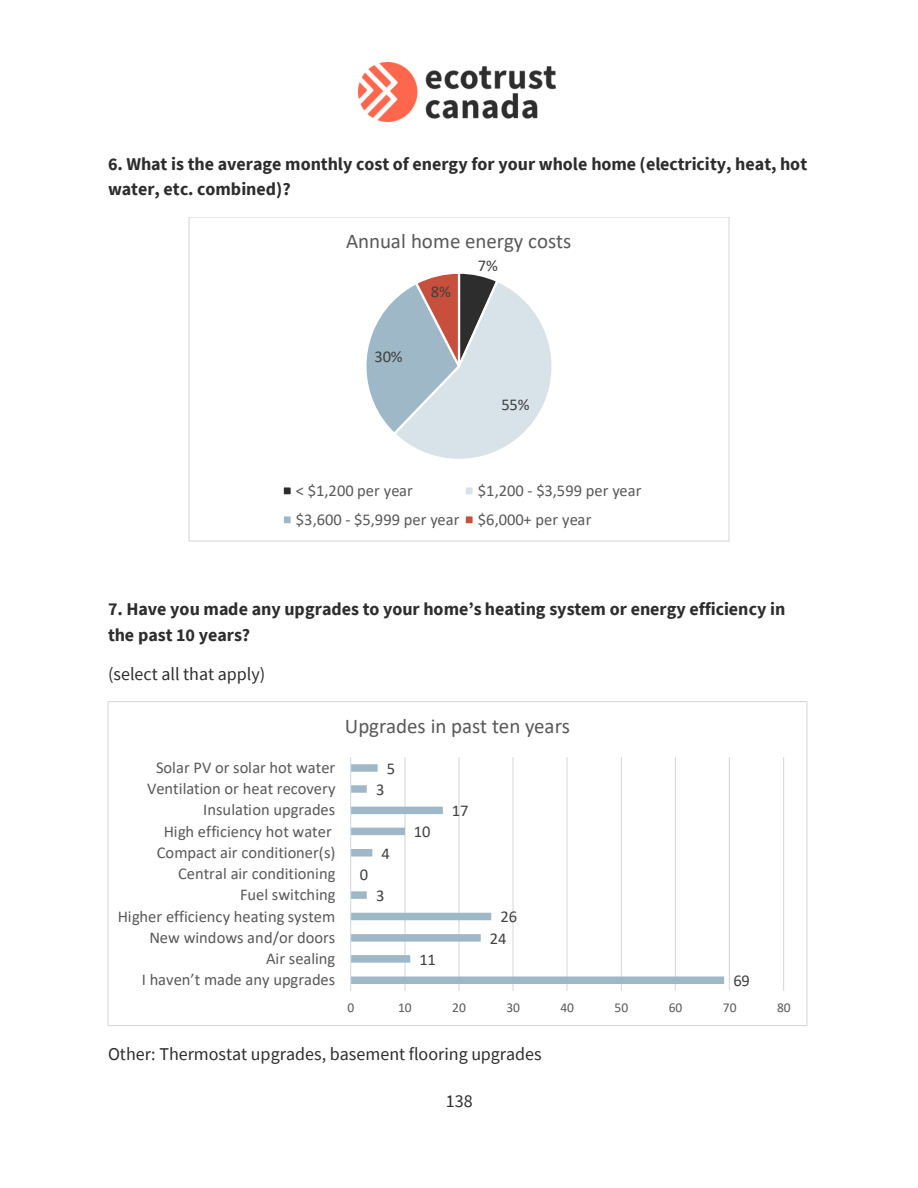
<style>
.page{position:relative;width:918px;height:1188px;background:#fff}
.page>*{position:absolute;margin:0;border:0;box-sizing:border-box;transform-origin:0 0}
.t1{font:21px "Calibri";letter-spacing:-.005em;color:#595959}
.t2{font:700 18px/26px "Source Sans Pro";color:#2d2d2d}
.t3{font:18px "Source Sans Pro";color:#2d2d2d}
.t4{font:16.5px/29px "Calibri";color:#595959}
.t5{font:16.5px "Calibri";letter-spacing:-.005em;color:#404040}
.t6{font:13.5px "Calibri";letter-spacing:-.005em;color:#595959}
</style>
<div class="page">
<img style="left:359px;top:63px;width:197px;height:59px">
<svg style="left:366px;top:273px;width:186px;height:186px"></svg>
<div style="left:283px;top:486px;width:9px;height:9px;background:#2d2d2d"></div>
<div style="left:282px;top:485px;width:11px;height:12px;border:2px solid #fff"></div>
<div style="left:465px;top:486px;width:9px;height:9px;background:#d7e3e8"></div>
<div style="left:464px;top:485px;width:11px;height:12px;border:2px solid #fff"></div>
<div style="left:283px;top:515px;width:9px;height:9px;background:#9fb8c8"></div>
<div style="left:282px;top:514px;width:11px;height:11px;border:2px solid #fff"></div>
<div style="left:465px;top:515px;width:9px;height:9px;background:#c84f3b"></div>
<div style="left:464px;top:514px;width:11px;height:11px;border:2px solid #fff"></div>
<hr style="left:404px;top:757px;width:2px;height:234px;background:#d9d9d9">
<hr style="left:458px;top:757px;width:2px;height:234px;background:#d9d9d9">
<hr style="left:512px;top:757px;width:2px;height:234px;background:#d9d9d9">
<hr style="left:566px;top:757px;width:2px;height:234px;background:#d9d9d9">
<hr style="left:621px;top:757px;width:1px;height:234px;background:#d9d9d9">
<hr style="left:675px;top:757px;width:1px;height:234px;background:#d9d9d9">
<hr style="left:729px;top:757px;width:1px;height:234px;background:#d9d9d9">
<hr style="left:783px;top:757px;width:1px;height:234px;background:#d9d9d9">
<svg style="left:351px;top:764px;width:373px;height:220px"></svg>
<hr style="left:350px;top:757px;width:1px;height:234px;background:#d9d9d9">
<p class="t2" style="left:108px;top:150px;width:701px">6. What is the average monthly cost of energy for your whole home (electricity, heat, hot water, etc. combined)?</p>
<p class="t1" style="left:346px;top:232px;width:227px">Annual home energy costs</p>
<p class="t5" style="left:374px;top:349px;width:30px">30%</p>
<p class="t5" style="left:431px;top:284px;width:22px">8%</p>
<p class="t5" style="left:478px;top:258px;width:22px">7%</p>
<p class="t5" style="left:501px;top:398px;width:30px">55%</p>
<p class="t4" style="left:296px;top:477px;width:119px">&lt; $1,200 per year</p>
<p class="t4" style="left:296px;top:477px;width:347px;text-indent:182px">$1,200 - $3,599 per year $3,600 - $5,999 per year $6,000+ per year</p>
<p class="t2" style="left:108px;top:595px;width:679px">7. Have you made any upgrades to your home’s heating system or energy efficiency in the past 10 years?</p>
<p class="t3" style="left:108px;top:662px;width:159px">(select all that apply)</p>
<p class="t1" style="left:345px;top:717px;width:227px">Upgrades in past ten years</p>
<p class="t4" style="left:156px;top:754px;width:181px">Solar PV or solar hot water</p>
<p class="t5" style="left:387px;top:761px;width:10px">5</p>
<p class="t4" style="left:147px;top:775px;width:190px">Ventilation or heat recovery</p>
<p class="t5" style="left:376px;top:783px;width:10px">3</p>
<p class="t4" style="left:203px;top:797px;width:134px">Insulation upgrades</p>
<p class="t5" style="left:452px;top:804px;width:18px">17</p>
<p class="t4" style="left:164px;top:818px;width:170px">High efficiency hot water</p>
<p class="t5" style="left:414px;top:825px;width:18px">10</p>
<p class="t4" style="left:157px;top:839px;width:180px">Compact air conditioner(s)</p>
<p class="t5" style="left:381px;top:846px;width:10px">4</p>
<p class="t4" style="left:178px;top:860px;width:159px">Central air conditioning</p>
<p class="t5" style="left:360px;top:868px;width:10px">0</p>
<p class="t4" style="left:240px;top:882px;width:97px">Fuel switching</p>
<p class="t5" style="left:376px;top:889px;width:10px">3</p>
<p class="t4" style="left:118px;top:903px;width:219px">Higher efficiency heating system</p>
<p class="t5" style="left:501px;top:910px;width:18px">26</p>
<p class="t4" style="left:149px;top:924px;width:188px">New windows and/or doors</p>
<p class="t5" style="left:490px;top:931px;width:18px">24</p>
<p class="t4" style="left:266px;top:945px;width:71px">Air sealing</p>
<p class="t5" style="left:419px;top:953px;width:18px">11</p>
<p class="t4" style="left:142px;top:967px;width:195px">I haven’t made any upgrades</p>
<p class="t5" style="left:733px;top:974px;width:18px">69</p>
<p class="t6" style="left:347px;top:1002px;width:8px">0</p>
<p class="t6" style="left:398px;top:1002px;width:15px">10</p>
<p class="t6" style="left:452px;top:1002px;width:15px">20</p>
<p class="t6" style="left:506px;top:1002px;width:15px">30</p>
<p class="t6" style="left:561px;top:1002px;width:15px">40</p>
<p class="t6" style="left:615px;top:1002px;width:15px">50</p>
<p class="t6" style="left:669px;top:1002px;width:15px">60</p>
<p class="t6" style="left:723px;top:1002px;width:15px">70</p>
<p class="t6" style="left:777px;top:1002px;width:15px">80</p>
<p class="t3" style="left:108px;top:1042px;width:435px">Other: Thermostat upgrades, basement flooring upgrades</p>
<p class="t3" style="left:446px;top:1089px;width:28px">138</p>
</div>
